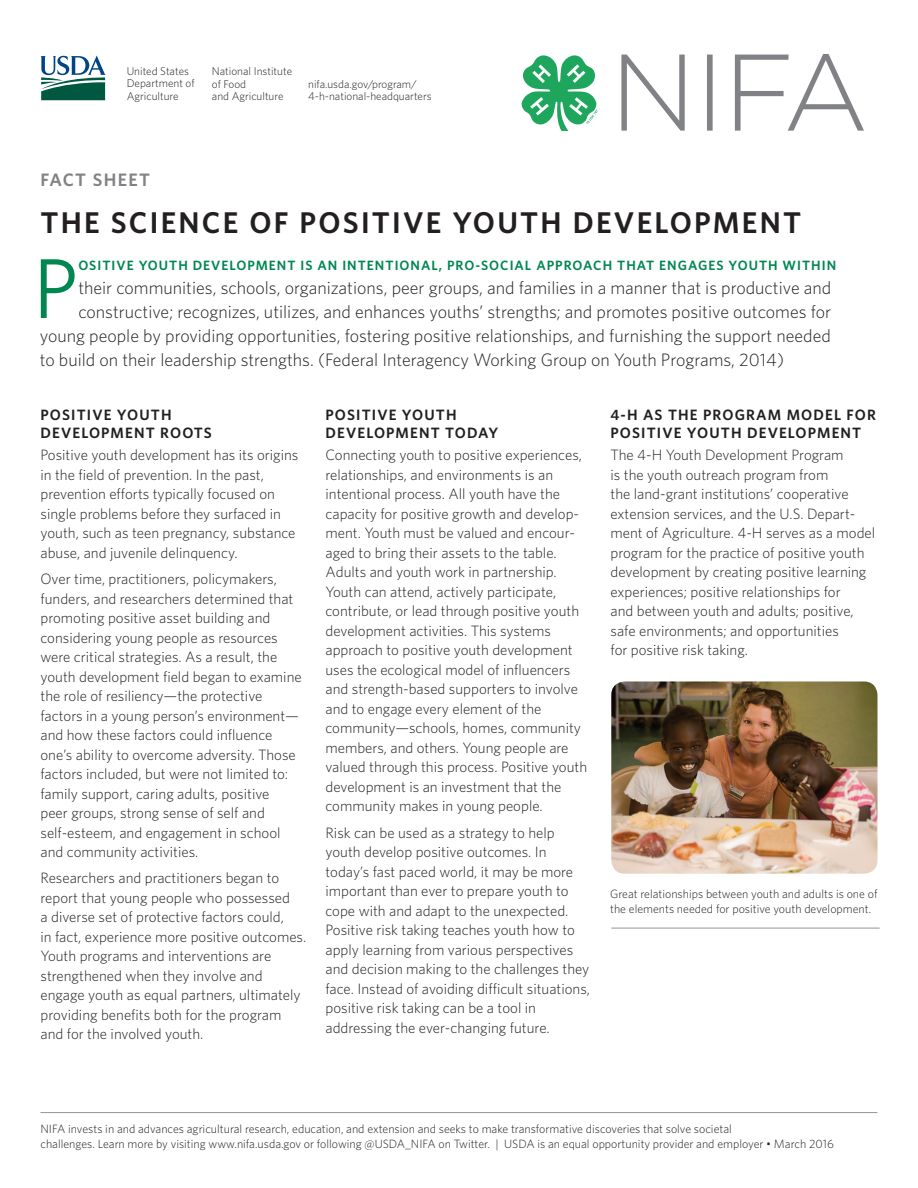
<style>
.page{position:relative;width:918px;height:1188px;background:#fff}
.page>*{position:absolute;margin:0;border:0;box-sizing:border-box;transform-origin:0 0}
.t1{font:85.05px "Whitney";color:#008751}
.t2{font:600 30px "Whitney";letter-spacing:.075em;color:#231f20}
.t3{font:300 18px "Whitney";color:#231f20}
.t4{font:600 18px "Whitney";letter-spacing:.075em;color:#808285}
.t5{font:300 15px/19.5px "Whitney";color:#231f20}
.t6{font:600 15px/18px "Whitney";letter-spacing:.075em;color:#231f20}
.t7{font:600 13.5px "Whitney";letter-spacing:.075em;color:#008751}
.t8{font:300 12px/14.4px "Whitney";color:#231f20}
.t9{font:300 11.25px/12.8px "Whitney";color:#231f20}
</style>
<div class="page">
<svg style="left:40px;top:56px;width:66px;height:44px"></svg>
<hr style="left:40px;top:1112px;width:838px;height:1px;background:#939598">
<svg style="left:621px;top:54px;width:243px;height:77px"></svg>
<svg style="left:522px;top:55px;width:76px;height:76px"></svg>
<img style="left:611px;top:681px;width:267px;height:193px">
<hr style="left:611px;top:928px;width:269px;height:1px;background:#939598">
<p class="t9" style="left:127px;top:64px;width:69px">United States<br>Department of<br>Agriculture</p>
<p class="t9" style="left:212px;top:64px;width:82px">National Institute of Food<br>and Agriculture</p>
<p class="t9" style="left:308px;top:77px;width:125px">nifa.usda.gov/program/<br>4-h-national-headquarters</p>
<p class="t4" style="left:40px;top:168px;width:111px">FACT SHEET</p>
<h2 class="t2" style="left:40px;top:202px;width:762px">THE SCIENCE OF POSITIVE YOUTH DEVELOPMENT</h2>
<h1 class="t1" style="left:33px;top:232px;width:47px">P</h1>
<p class="t7" style="left:78px;top:256px;width:759px">OSITIVE YOUTH DEVELOPMENT IS AN INTENTIONAL, PRO-SOCIAL APPROACH THAT ENGAGES YOUTH WITHIN</p>
<p class="t3" style="left:78px;top:276px;width:755px">their communities, schools, organizations, peer groups, and families in a manner that is productive and</p>
<p class="t3" style="left:78px;top:300px;width:754px">constructive; recognizes, utilizes, and enhances youths’ strengths; and promotes positive outcomes for</p>
<p class="t3" style="left:40px;top:324px;width:793px">young people by providing opportunities, fostering positive relationships, and furnishing the support needed</p>
<p class="t3" style="left:40px;top:348px;width:746px">to build on their leadership strengths. (Federal Interagency Working Group on Youth Programs, 2014)</p>
<p class="t6" style="left:40px;top:406px;width:173px">POSITIVE YOUTH<br>DEVELOPMENT ROOTS</p>
<p class="t5" style="left:40px;top:445px;width:259px">Positive youth development has its origins in the field of prevention. In the past, prevention efforts typically focused on single problems before they surfaced in youth, such as teen pregnancy, substance abuse, and juvenile delinquency.</p>
<p class="t5" style="left:40px;top:569px;width:263px">Over time, practitioners, policymakers, funders, and researchers determined that promoting positive asset building and considering young people as resources were critical strategies. As a result, the youth development field began to examine the role of resiliency—the protective factors in a young person’s environment— and how these factors could influence one’s ability to overcome adversity. Those factors included, but were not limited to: family support, caring adults, positive<br>peer groups, strong sense of self and self-esteem, and engagement in school and community activities.</p>
<p class="t5" style="left:40px;top:868px;width:267px">Researchers and practitioners began to report that young people who possessed<br>a diverse set of protective factors could,<br>in fact, experience more positive outcomes.<br>Youth programs and interventions are strengthened when they involve and engage youth as equal partners, ultimately providing benefits both for the program and for the involved youth.</p>
<p class="t6" style="left:326px;top:406px;width:174px">POSITIVE YOUTH<br>DEVELOPMENT TODAY</p>
<p class="t5" style="left:325px;top:445px;width:263px">Connecting youth to positive experiences, relationships, and environments is an intentional process. All youth have the capacity for positive growth and develop&shy;ment. Youth must be valued and encour&shy;aged to bring their assets to the table.<br>Adults and youth work in partnership.<br>Youth can attend, actively participate, contribute, or lead through positive youth development activities. This systems approach to positive youth development uses the ecological model of influencers and strength-based supporters to involve and to engage every element of the community—schools, homes, community members, and others. Young people are valued through this process. Positive youth development is an investment that the community makes in young people.</p>
<p class="t5" style="left:325px;top:822px;width:266px">Risk can be used as a strategy to help youth develop positive outcomes. In today’s fast paced world, it may be more important than ever to prepare youth to cope with and adapt to the unexpected.<br>Positive risk taking teaches youth how to apply learning from various perspectives and decision making to the challenges they face. Instead of avoiding difficult situations, positive risk taking can be a tool in addressing the ever-changing future.</p>
<p class="t6" style="left:610px;top:406px;width:267px">4-H AS THE PROGRAM MODEL FOR<br>POSITIVE YOUTH DEVELOPMENT</p>
<p class="t5" style="left:610px;top:445px;width:266px">The 4-H Youth Development Program<br>is the youth outreach program from<br>the land-grant institutions’ cooperative extension services, and the U.S. Depart&shy;ment of Agriculture. 4-H serves as a model program for the practice of positive youth development by creating positive learning experiences; positive relationships for<br>and between youth and adults; positive, safe environments; and opportunities<br>for positive risk taking.</p>
<p class="t8" style="left:610px;top:886px;width:269px;line-height:15px">Great relationships between youth and adults is one of the elements needed for positive youth development.</p>
<p class="t8" style="left:40px;top:1121px;width:795px">NIFA invests in and advances agricultural research, education, and extension and seeks to make transformative discoveries that solve societal<br>challenges. Learn more by visiting www.nifa.usda.gov or following @USDA_NIFA on Twitter. | USDA is an equal opportunity provider and employer • March 2016</p>
</div>
